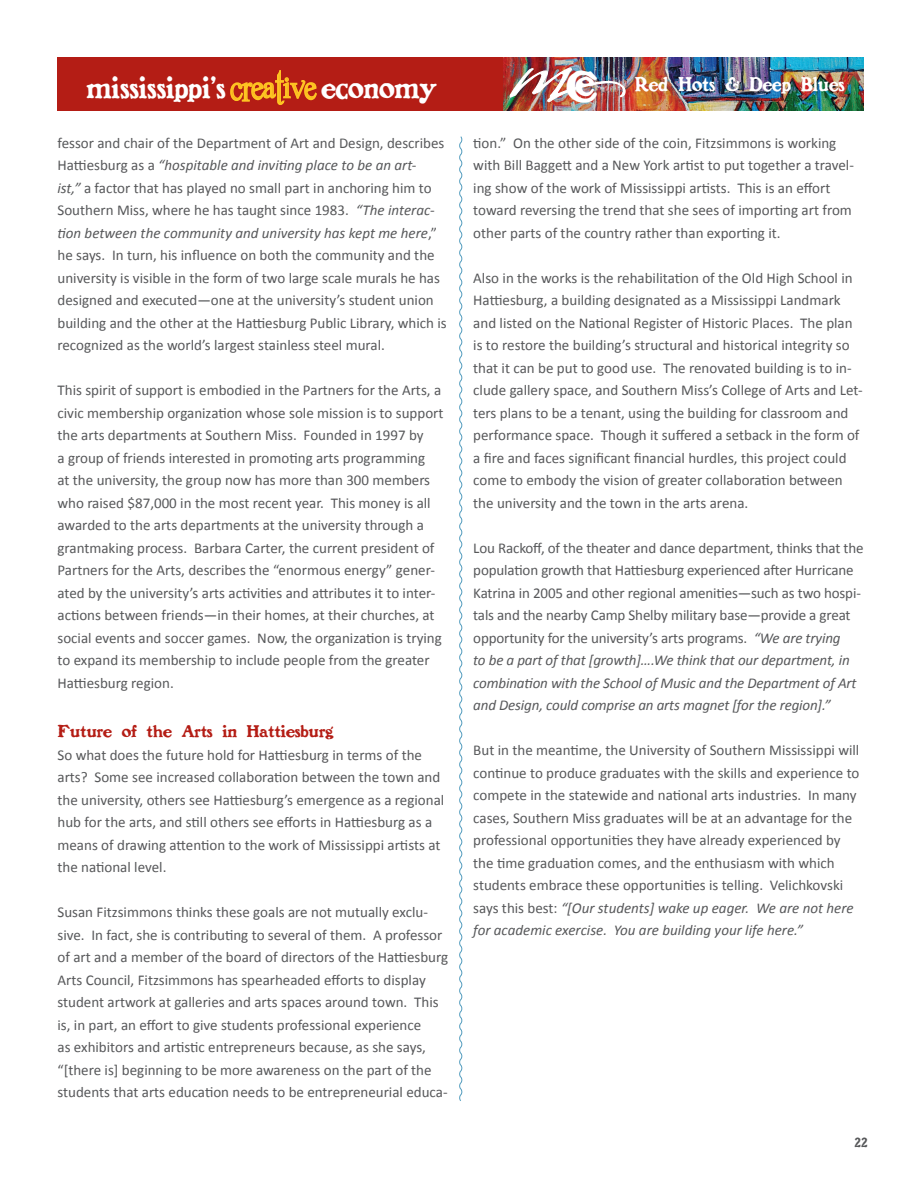
<style>
.page{position:relative;width:918px;height:1188px;background:#fff}
.page>*{position:absolute;margin:0;border:0;box-sizing:border-box;transform-origin:0 0}
.t1{font:93.15px "Scriptina";color:#fff;scale:1.09 1}
.t2{font:42.9px "Benjamin Franklin";color:#fff}
.t3{font:38.25px "Benjamin Franklin";color:#fff;scale:.93 1}
.t4{font:29.7px "Benjamin Franklin";color:#fff;scale:.91 1}
.t5{font:19.5px "Benjamin Franklin";color:#fff;scale:.91 1}
.t6{font:16.5px "Benjamin Franklin";color:#b41d15}
.t7{font:15px/22.5px "Calibri";color:#57585a}
.t8{font:13.5px "Benjamin Franklin";color:#57585a}
.s1{font-family:"Romance Fatal Serif";font-size:31.65px;color:#fec422}
.s2{font-style:italic}
</style>
<div class="page">
<svg style="left:459px;top:136px;width:4px;height:965px"></svg>
<img style="left:503px;top:57px;width:361px;height:54px">
<img style="left:509px;top:67px;width:117px;height:36px">
<div style="left:58px;top:57px;width:445px;height:54px;background:#b41d15"></div>
<svg style="left:230px;top:70px;width:87px;height:35px"></svg>
<p class="t4" style="left:87px;top:68px;width:387px">mississippi’s <span class="s1">creative</span> economy</p>
<p class="t1" style="left:510px;top:11px;width:107px">m</p>
<p class="t2" style="left:566px;top:59px;width:33px">C</p>
<p class="t3" style="left:576px;top:57px;width:22px">e</p>
<p class="t5" style="left:635px;top:72px;width:232px">Red Hots &amp; Deep Blues</p>
<p class="t7" style="left:58px;top:131px;width:391px">fessor and chair of the Department of Art and Design, describes Hattiesburg as a <span class="s2">“hospitable and inviting place to be an art-<br>ist,”</span> a factor that has played no small part in anchoring him to Southern Miss, where he has taught since 1983. <span class="s2">“The interac&shy;tion between the community and university has kept me here</span>,” he says. In turn, his influence on both the community and the university is visible in the form of two large scale murals he has designed and executed—one at the university’s student union building and the other at the Hattiesburg Public Library, which is recognized as the world’s largest stainless steel mural.</p>
<p class="t7" style="left:58px;top:378px;width:388px">This spirit of support is embodied in the Partners for the Arts, a civic membership organization whose sole mission is to support the arts departments at Southern Miss. Founded in 1997 by<br>a group of friends interested in promoting arts programming<br>at the university, the group now has more than 300 members who raised $87,000 in the most recent year. This money is all awarded to the arts departments at the university through a grantmaking process. Barbara Carter, the current president of Partners for the Arts, describes the “enormous energy” gener&shy;ated by the university’s arts activities and attributes it to inter&shy;actions between friends—in their homes, at their churches, at social events and soccer games. Now, the organization is trying to expand its membership to include people from the greater Hattiesburg region.</p>
<p class="t6" style="left:58px;top:721px;width:278px">Future of the Arts in Hattiesburg</p>
<p class="t7" style="left:58px;top:743px;width:388px">So what does the future hold for Hattiesburg in terms of the arts? Some see increased collaboration between the town and the university, others see Hattiesburg’s emergence as a regional hub for the arts, and still others see efforts in Hattiesburg as a means of drawing attention to the work of Mississippi artists at the national level.</p>
<p class="t7" style="left:58px;top:900px;width:392px">Susan Fitzsimmons thinks these goals are not mutually exclu&shy;sive. In fact, she is contributing to several of them. A professor of art and a member of the board of directors of the Hattiesburg Arts Council, Fitzsimmons has spearheaded efforts to display student artwork at galleries and arts spaces around town. This is, in part, an effort to give students professional experience<br>as exhibitors and artistic entrepreneurs because, as she says, “[there is] beginning to be more awareness on the part of the students that arts education needs to be entrepreneurial educa-</p>
<p class="t7" style="left:473px;top:131px;width:382px">tion.” On the other side of the coin, Fitzsimmons is working with Bill Baggett and a New York artist to put together a travel&shy;ing show of the work of Mississippi artists. This is an effort toward reversing the trend that she sees of importing art from other parts of the country rather than exporting it.</p>
<p class="t7" style="left:473px;top:266px;width:391px">Also in the works is the rehabilitation of the Old High School in Hattiesburg, a building designated as a Mississippi Landmark and listed on the National Register of Historic Places. The plan is to restore the building’s structural and historical integrity so that it can be put to good use. The renovated building is to in&shy;clude gallery space, and Southern Miss’s College of Arts and Let&shy;ters plans to be a tenant, using the building for classroom and performance space. Though it suffered a setback in the form of a fire and faces significant financial hurdles, this project could come to embody the vision of greater collaboration between the university and the town in the arts arena.</p>
<p class="t7" style="left:473px;top:536px;width:392px">Lou Rackoff, of the theater and dance department, thinks that the population growth that Hattiesburg experienced after Hurricane Katrina in 2005 and other regional amenities—such as two hospi&shy;tals and the nearby Camp Shelby military base—provide a great opportunity for the university’s arts programs. <span class="s2">“We are trying<br>to be a part of that [growth]….We think that our department, in combination with the School of Music and the Department of Art and Design, could comprise an arts magnet [for the region].”</span></p>
<p class="t7" style="left:473px;top:738px;width:388px">But in the meantime, the University of Southern Mississippi will continue to produce graduates with the skills and experience to compete in the statewide and national arts industries. In many cases, Southern Miss graduates will be at an advantage for the professional opportunities they have already experienced by the time graduation comes, and the enthusiasm with which students embrace these opportunities is telling. Velichkovski says this best: <span class="s2">“[Our students] wake up eager. We are not here for academic exercise. You are building your life here.”</span></p>
<p class="t8" style="left:855px;top:1134px;width:15px">22</p>
</div>
